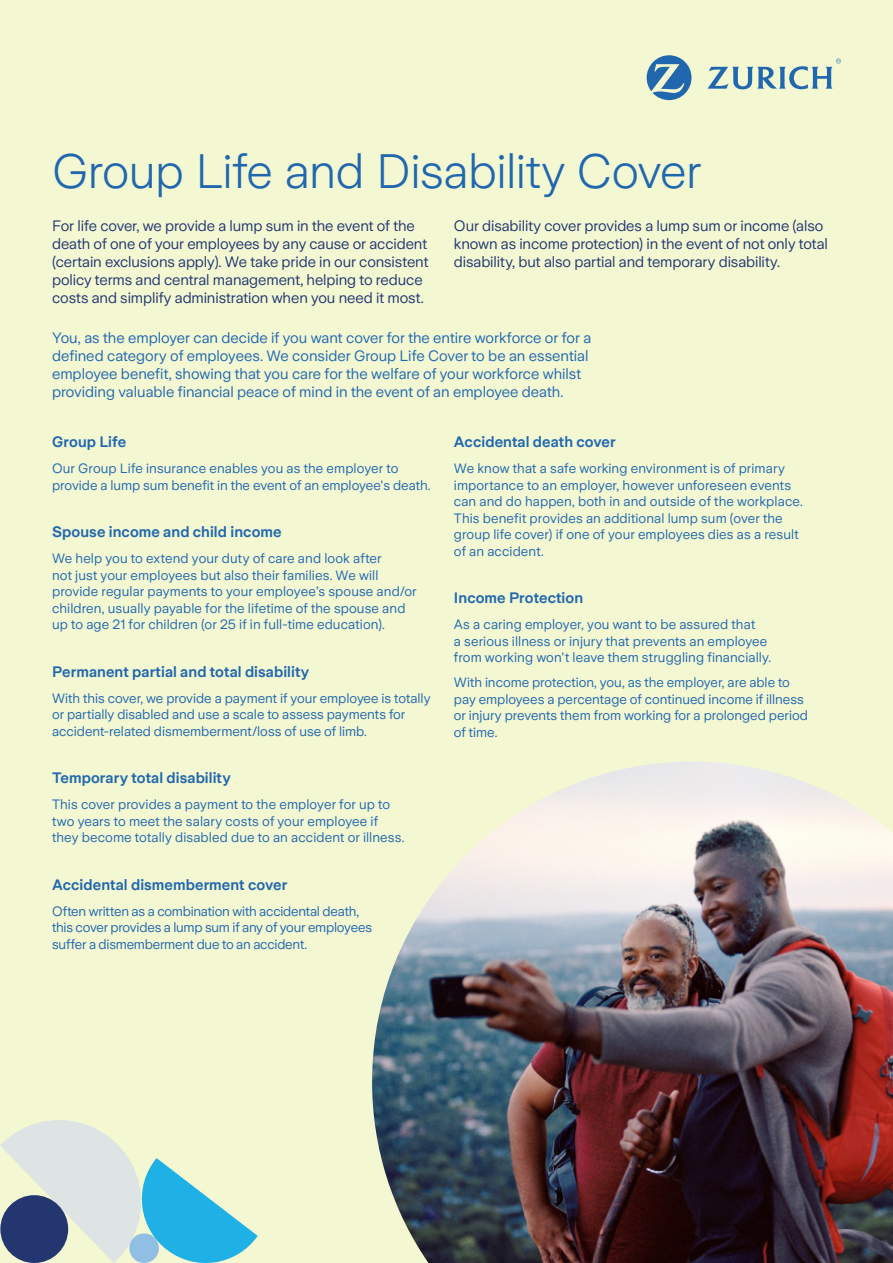
<style>
.page{position:relative;width:893px;height:1263px;background:#f3f8d3}
.page>*{position:absolute;margin:0;border:0;box-sizing:border-box;transform-origin:0 0}
.t1{font:300 48px "Zurich Sans";letter-spacing:-.01em;color:#2167ae}
.t2{font:15px/18px "Zurich Sans";letter-spacing:-.005em;color:#23366f}
.t3{font:15px/18px "Zurich Sans";color:#2167ae}
.t4{font:600 15px "Zurich Sans";letter-spacing:.005em;color:#2167ae}
.t5{font:13.5px/16.5px "Zurich Sans";letter-spacing:.005em;color:#2167ae}
.t6{font:13.5px/16.5px "Zurich Sans";letter-spacing:-.015em;color:#2167ae}
</style>
<div class="page">
<svg style="left:647px;top:55px;width:44px;height:45px"></svg>
<svg style="left:707px;top:59px;width:134px;height:30px"></svg>
<svg style="left:0;top:1120px;width:258px;height:143px"></svg>
<img style="left:372px;top:762px;width:521px;height:501px">
<h1 class="t1" style="left:52px;top:146px;width:651px">Group Life and Disability Cover</h1>
<p class="t2" style="left:52px;top:217px;width:378px">For life cover, we provide a lump sum in the event of the death of one of your employees by any cause or accident (certain exclusions apply). We take pride in our consistent policy terms and central management, helping to reduce costs and simplify administration when you need it most.</p>
<p class="t2" style="left:454px;top:217px;width:375px">Our disability cover provides a lump sum or income (also known as income protection) in the event of not only total disability, but also partial and temporary disability.</p>
<p class="t3" style="left:52px;top:329px;width:541px">You, as the employer can decide if you want cover for the entire workforce or for a defined category of employees. We consider Group Life Cover to be an essential employee benefit, showing that you care for the welfare of your workforce whilst providing valuable financial peace of mind in the event of an employee death.</p>
<p class="t4" style="left:52px;top:433px;width:76px">Group Life</p>
<p class="t5" style="left:52px;top:460px;width:380px">Our Group Life insurance enables you as the employer to provide a lump sum benefit in the event of an employee's death.</p>
<p class="t4" style="left:52px;top:524px;width:231px">Spouse income and child income</p>
<p class="t5" style="left:52px;top:550px;width:366px">We help you to extend your duty of care and look after<br>not just your employees but also their families. We will provide regular payments to your employee’s spouse and/or children, usually payable for the lifetime of the spouse and up to age 21 for children (or 25 if in full-time education).</p>
<p class="t4" style="left:52px;top:663px;width:259px">Permanent partial and total disability</p>
<p class="t5" style="left:52px;top:690px;width:380px">With this cover, we provide a payment if your employee is totally or partially disabled and use a scale to assess payments for accident-related dismemberment/loss of use of limb.</p>
<p class="t4" style="left:52px;top:770px;width:180px">Temporary total disability</p>
<p class="t5" style="left:52px;top:796px;width:354px">This cover provides a payment to the employer for up to two years to meet the salary costs of your employee if they become totally disabled due to an accident or illness.</p>
<p class="t4" style="left:52px;top:876px;width:237px">Accidental dismemberment cover</p>
<p class="t6" style="left:52px;top:903px;width:321px">Often written as a combination with accidental death, this cover provides a lump sum if any of your employees suffer a dismemberment due to an accident.</p>
<p class="t4" style="left:454px;top:433px;width:163px">Accidental death cover</p>
<p class="t5" style="left:454px;top:460px;width:350px">We know that a safe working environment is of primary importance to an employer, however unforeseen events can and do happen, both in and outside of the workplace.<br>This benefit provides an additional lump sum (over the group life cover) if one of your employees dies as a result of an accident.</p>
<p class="t4" style="left:454px;top:590px;width:131px">Income Protection</p>
<p class="t5" style="left:454px;top:616px;width:319px">As a caring employer, you want to be assured that<br>a serious illness or injury that prevents an employee from working won't leave them struggling financially.</p>
<p class="t5" style="left:454px;top:674px;width:355px">With income protection, you, as the employer, are able to pay employees a percentage of continued income if illness or injury prevents them from working for a prolonged period of time.</p>
</div>
